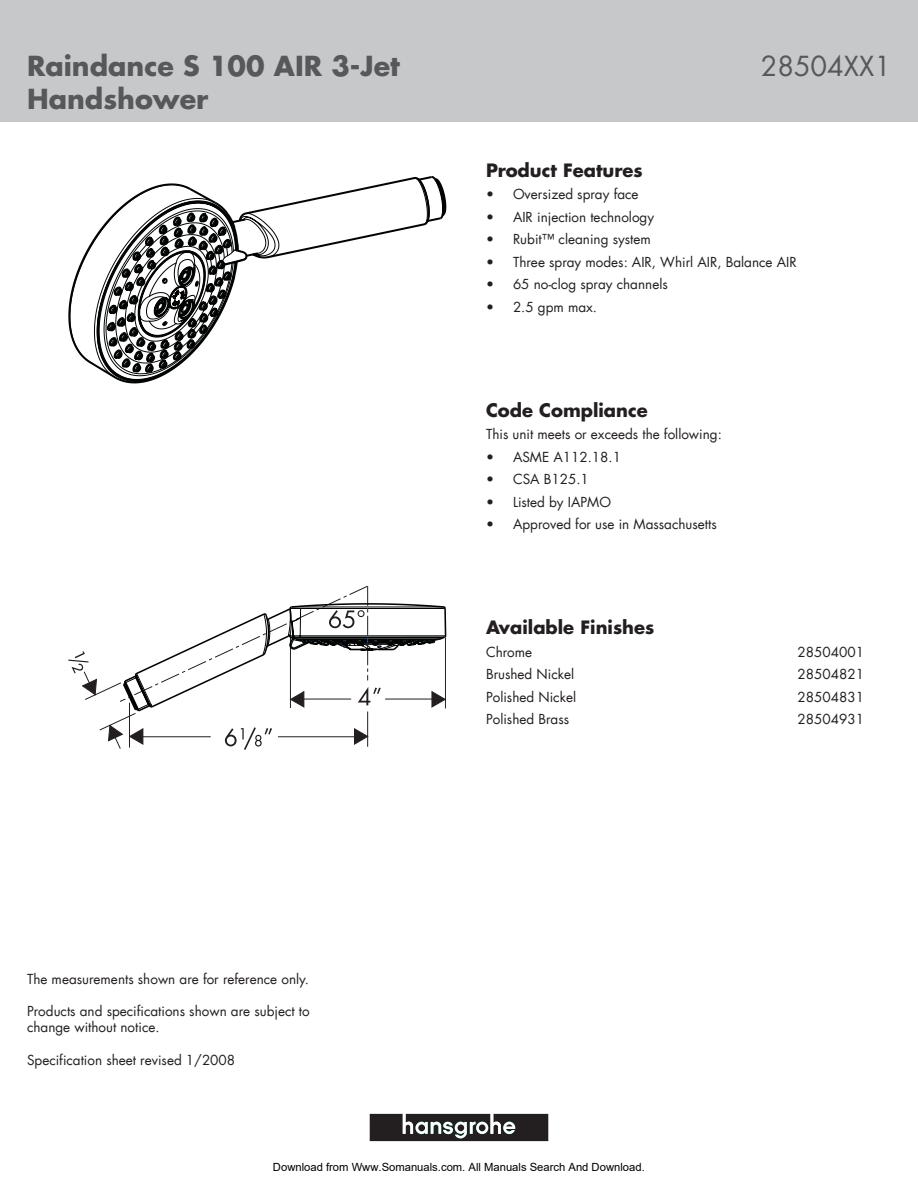
<style>
.page{position:relative;width:918px;height:1188px;background:#fff}
.page>*{position:absolute;margin:0;border:0;box-sizing:border-box;transform-origin:0 0}
.hansgrohe_product_na{font:700 27px/32.4px "Futura LT";color:#57585a}
.hansgrohe_product_nu{font:27px "Futura LT";color:#57585a}
.subject_heading{font:700 18px "Futura LT";color:#231f20}
.bullet_point{font:13.5px/22.5px "Futura LT";color:#231f20;text-align:justify}
.detail{font:13.5px "Futura LT";color:#231f20}
.t1{font:11.25px "Arial";color:#000}
</style>
<div class="page">
<div style="left:0;top:0;width:918px;height:121px;background:#c7c8ca"></div>
<svg style="left:370px;top:1114px;width:178px;height:27px;background:#474646"></svg>
<svg style="left:69px;top:232px;width:29px;height:136px"></svg>
<svg style="left:98px;top:176px;width:348px;height:206px"></svg>
<svg style="left:68px;top:586px;width:378px;height:164px"></svg>
<p class="hansgrohe_product_na" style="left:27px;top:50px;width:374px">Raindance S 100 AIR 3-Jet<br>Handshower</p>
<p class="hansgrohe_product_nu" style="left:761px;top:49px;width:132px">28504XX1</p>
<p class="subject_heading" style="left:486px;top:158px;width:158px">Product Features</p>
<p class="bullet_point" style="left:513px;top:183px;width:127px">Oversized spray face</p>
<p class="bullet_point" style="left:513px;top:206px;width:143px">AIR injection technology</p>
<p class="bullet_point" style="left:513px;top:228px;width:139px">Rubit™ cleaning system</p>
<p class="bullet_point" style="left:513px;top:251px;width:285px">Three spray modes: AIR, Whirl AIR, Balance AIR</p>
<p class="bullet_point" style="left:513px;top:273px;width:156px">65 no-clog spray channels</p>
<p class="bullet_point" style="left:513px;top:296px;width:86px">2.5 gpm max.</p>
<p class="bullet_point" style="left:486px;top:183px;width:9px">• • • • • •</p>
<p class="subject_heading" style="left:486px;top:398px;width:163px">Code Compliance</p>
<p class="detail" style="left:486px;top:426px;width:237px">This unit meets or exceeds the following:</p>
<p class="bullet_point" style="left:513px;top:446px;width:110px">ASME A112.18.1</p>
<p class="bullet_point" style="left:513px;top:468px;width:77px">CSA B125.1</p>
<p class="bullet_point" style="left:513px;top:491px;width:100px">Listed by IAPMO</p>
<p class="bullet_point" style="left:513px;top:513px;width:205px">Approved for use in Massachusetts</p>
<p class="bullet_point" style="left:486px;top:446px;width:9px">• • • •</p>
<p class="bullet_point" style="left:27px;top:968px;width:284px">The measurements shown are for reference only.</p>
<p class="bullet_point" style="left:27px;top:1003px;width:284px;line-height:16.2px">Products and specifications shown are subject to change without notice.</p>
<p class="bullet_point" style="left:27px;top:1049px;width:210px">Specification sheet revised 1/2008</p>
<p class="subject_heading" style="left:486px;top:616px;width:170px">Available Finishes</p>
<p class="detail" style="left:486px;top:643px;width:48px">Chrome</p>
<p class="detail" style="left:797px;top:643px;width:68px">28504001</p>
<p class="detail" style="left:486px;top:666px;width:90px">Brushed Nickel</p>
<p class="detail" style="left:797px;top:666px;width:68px">28504821</p>
<p class="detail" style="left:486px;top:688px;width:92px">Polished Nickel</p>
<p class="detail" style="left:797px;top:688px;width:68px">28504831</p>
<p class="detail" style="left:486px;top:711px;width:85px">Polished Brass</p>
<p class="detail" style="left:797px;top:711px;width:68px">28504931</p>
<p class="t1" style="left:273px;top:1160px;width:373px">Download from Www.Somanuals.com. All Manuals Search And Download.</p>
</div>
